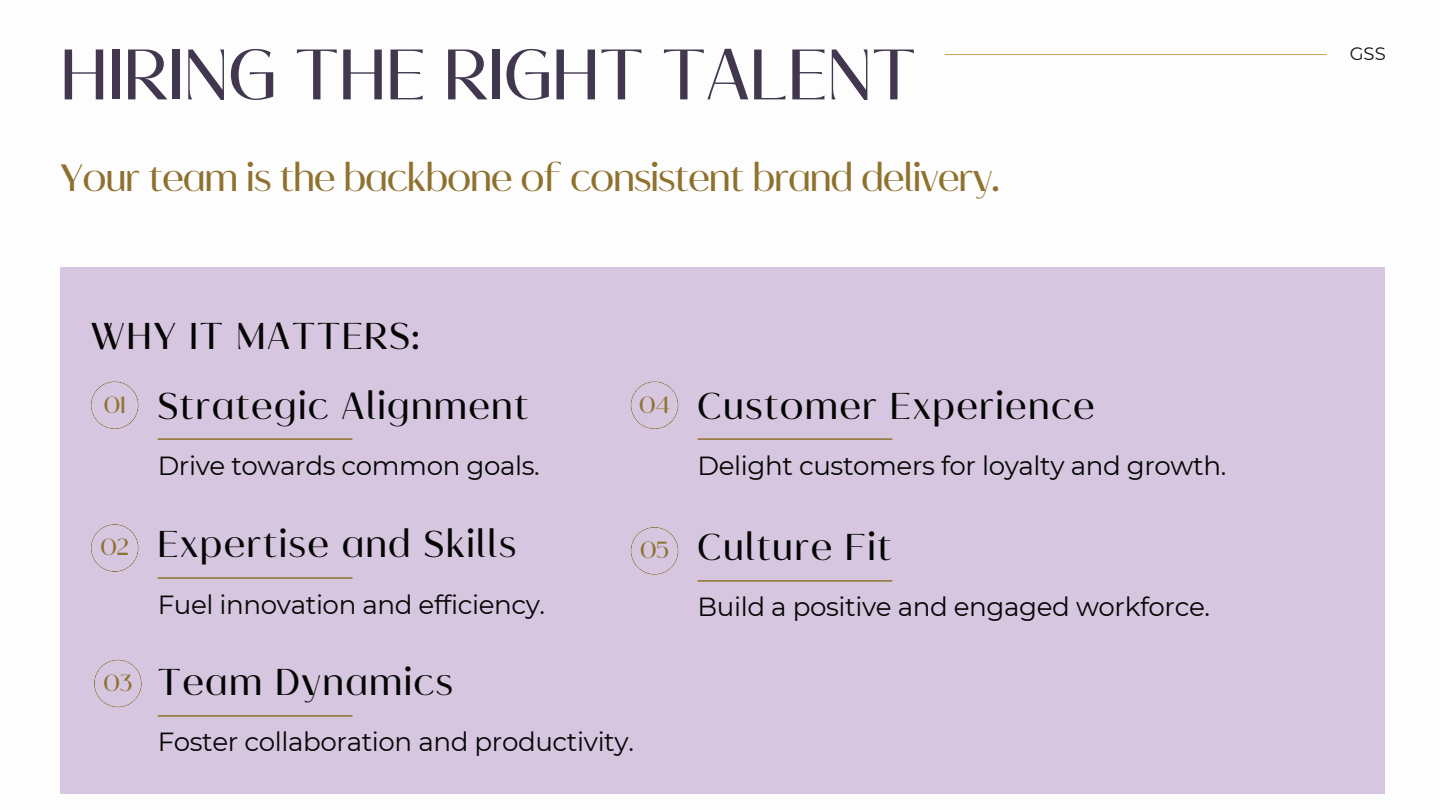
<style>
.page{position:relative;width:1440px;height:810px;background:#fff}
.page>*{position:absolute;margin:0;border:0;box-sizing:border-box;transform-origin:0 0}
.t1{font:72.8px "Marquez";color:#41374e}
.t2{font:38.8px "Marquez";letter-spacing:-.015em;color:#8f712e}
.t3{font:38.1px "Marquez";letter-spacing:.05em;color:#050504}
.t4{font:26.2px "Montserrat";letter-spacing:-.015em;color:#050504}
.t5{font:23.8px "Marquez";letter-spacing:-.015em;color:#8f712e}
.t6{font:18px "Montserrat";color:#130e0c}
</style>
<div class="page">
<hr style="left:945px;top:54px;width:382px;height:1px;background:#c8a557">
<div style="left:60px;top:267px;width:1325px;height:526px;background:#d6c6e0"></div>
<hr style="left:158px;top:438px;width:194px;height:2px;background:#8f712e">
<hr style="left:158px;top:577px;width:194px;height:2px;background:#8f712e">
<hr style="left:158px;top:715px;width:194px;height:2px;background:#8f712e">
<hr style="left:698px;top:438px;width:194px;height:2px;background:#8f712e">
<hr style="left:698px;top:580px;width:194px;height:2px;background:#8f712e">
<svg style="left:91px;top:382px;width:47px;height:47px"></svg>
<svg style="left:91px;top:524px;width:47px;height:48px"></svg>
<svg style="left:94px;top:660px;width:47px;height:47px"></svg>
<svg style="left:631px;top:382px;width:47px;height:47px"></svg>
<svg style="left:631px;top:527px;width:47px;height:47px"></svg>
<h1 class="t1" style="left:60px;top:45px;width:857px">HIRING THE RIGHT TALENT</h1>
<p class="t6" style="left:1350px;top:42px;width:38px">GSS</p>
<h3 class="t2" style="left:60px;top:162px;width:941px">Your team is the backbone of consistent brand delivery.</h3>
<h3 class="t3" style="left:91px;top:320px;width:330px">WHY IT MATTERS:</h3>
<p class="t5" style="left:104px;top:395px;width:23px">01</p>
<p class="t5" style="left:101px;top:537px;width:30px">02</p>
<h3 class="t5" style="left:104px;top:673px;width:30px">03</h3>
<p class="t3" style="left:158px;top:390px;width:372px">Strategic Alignment</p>
<h2 class="t4" style="left:158px;top:449px;width:384px">Drive towards common goals.</h2>
<p class="t3" style="left:158px;top:529px;width:360px">Expertise and Skills</p>
<p class="t4" style="left:158px;top:588px;width:389px">Fuel innovation and efficiency.</p>
<p class="t3" style="left:158px;top:667px;width:297px">Team Dynamics</p>
<h4 class="t5" style="left:639px;top:395px;width:32px">04</h4>
<p class="t5" style="left:640px;top:540px;width:30px">05</p>
<p class="t4" style="left:158px;top:726px;width:478px">Foster collaboration and productivity.</p>
<h4 class="t3" style="left:698px;top:390px;width:398px">Customer Experience</h4>
<h3 class="t4" style="left:698px;top:449px;width:530px">Delight customers for loyalty and growth.</h3>
<h3 class="t3" style="left:698px;top:532px;width:195px">Culture Fit</h3>
<h4 class="t4" style="left:698px;top:591px;width:514px">Build a positive and engaged workforce.</h4>
</div>
